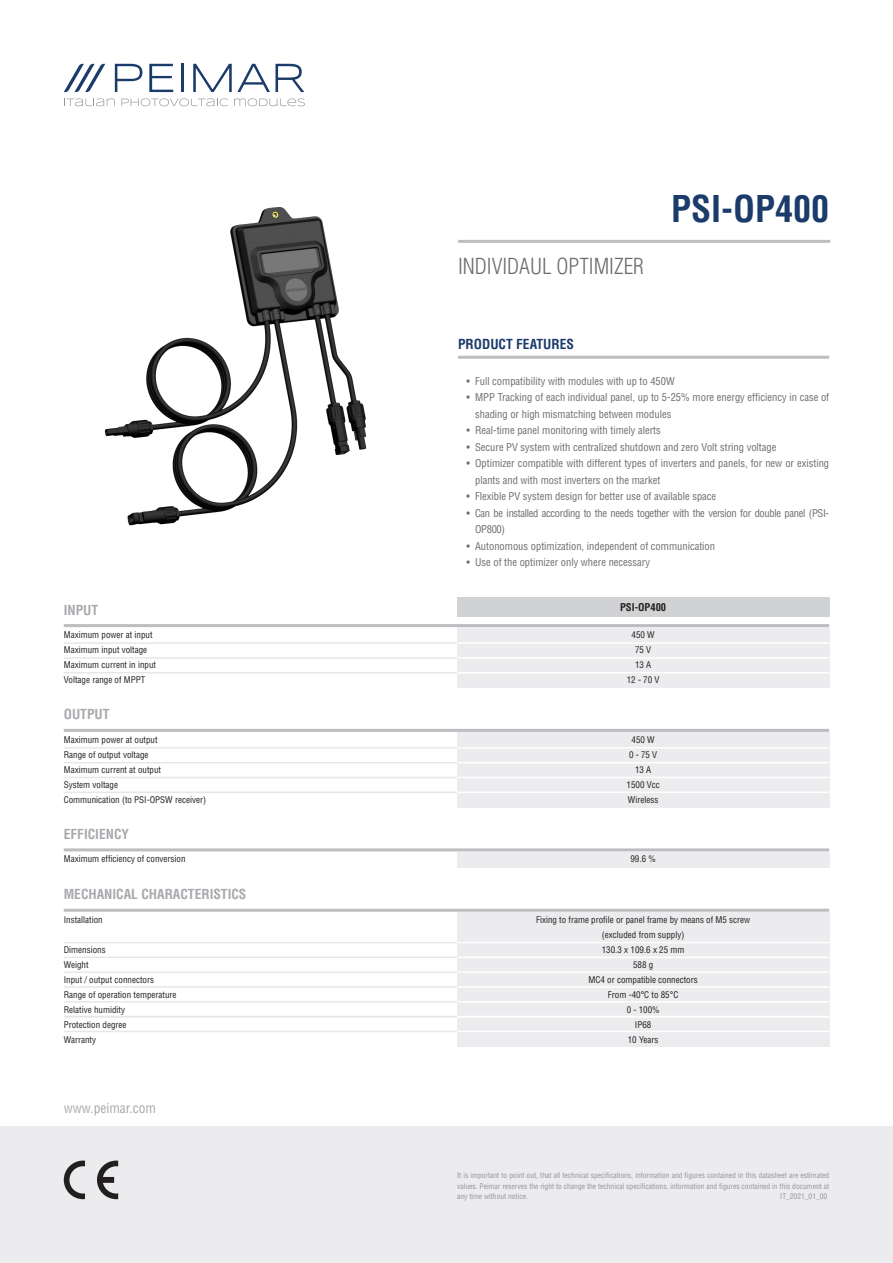
<style>
.page{position:relative;width:893px;height:1263px;background:#fff}
.page>*{position:absolute;margin:0;border:0;box-sizing:border-box;transform-origin:0 0}
.t1{font:700 condensed 36px "Helvetica LT Std";color:#1b3b6b}
.t2{font:300 condensed 21.6px "Helvetica LT Std";color:#6c6d70}
.t3{font:700 condensed 13.5px "Helvetica LT Std";color:#a8a9ad}
.t4{font:700 condensed 13.5px "Helvetica LT Std";color:#1b3b6b}
.t5{font:condensed 13.5px "Helvetica LT Std";color:#a8a9ad}
.t6{font:condensed 10.5px/16.5px "Helvetica LT Std";color:#6c6d70}
.t7{font:condensed 10.5px/16.5px "Helvetica LT Std";letter-spacing:-.03em;color:#6c6d70}
.t8{font:700 condensed 10.5px "Helvetica LT Std";color:#231f20}
.t9{font:condensed 9px "Helvetica LT Std";color:#231f20}
.t10{font:condensed 7.5px/10.5px "Helvetica LT Std";color:#939598;text-align:justify}
</style>
<div class="page">
<div style="left:0;top:1126px;width:893px;height:137px;background:#ececee"></div>
<svg style="left:115px;top:64px;width:27px;height:28px"></svg>
<svg style="left:149px;top:64px;width:24px;height:28px"></svg>
<hr style="left:181px;top:64px;width:3px;height:28px;background:#1b3b6b">
<svg style="left:193px;top:64px;width:111px;height:28px"></svg>
<svg style="left:64px;top:64px;width:41px;height:28px"></svg>
<svg style="left:64px;top:98px;width:51px;height:8px"></svg>
<svg style="left:121px;top:98px;width:107px;height:8px"></svg>
<svg style="left:234px;top:98px;width:71px;height:8px"></svg>
<hr style="left:458px;top:240px;width:372px;height:3px;background:#bcbdc0">
<svg style="left:64px;top:1160px;width:21px;height:39px"></svg>
<svg style="left:97px;top:1160px;width:21px;height:39px"></svg>
<img style="left:104px;top:206px;width:263px;height:320px">
<hr style="left:64px;top:672px;width:393px;height:1px;background:#e6e7e9">
<hr style="left:64px;top:642px;width:393px;height:2px;background:#e6e7e9">
<hr style="left:64px;top:657px;width:393px;height:2px;background:#e6e7e9">
<hr style="left:64px;top:624px;width:765px;height:3px;background:#bcbdc0">
<div style="left:457px;top:597px;width:372px;height:20px;background:#d1d2d4"></div>
<div style="left:457px;top:627px;width:372px;height:60px;background:#ececee"></div>
<hr style="left:457px;top:672px;width:372px;height:1px;background:#fff">
<hr style="left:457px;top:642px;width:372px;height:2px;background:#fff">
<hr style="left:457px;top:657px;width:372px;height:2px;background:#fff">
<hr style="left:64px;top:956px;width:393px;height:2px;background:#e6e7e9">
<hr style="left:64px;top:971px;width:393px;height:2px;background:#e6e7e9">
<hr style="left:64px;top:942px;width:393px;height:1px;background:#e6e7e9">
<hr style="left:64px;top:909px;width:765px;height:3px;background:#bcbdc0">
<div style="left:457px;top:912px;width:372px;height:134px;background:#ececee"></div>
<hr style="left:457px;top:956px;width:372px;height:2px;background:#fff">
<hr style="left:457px;top:971px;width:372px;height:2px;background:#fff">
<hr style="left:64px;top:986px;width:393px;height:2px;background:#e6e7e9">
<hr style="left:64px;top:1001px;width:393px;height:1px;background:#e6e7e9">
<hr style="left:457px;top:986px;width:372px;height:2px;background:#fff">
<hr style="left:457px;top:1001px;width:372px;height:1px;background:#fff">
<hr style="left:64px;top:1016px;width:393px;height:1px;background:#e6e7e9">
<hr style="left:64px;top:1031px;width:393px;height:1px;background:#e6e7e9">
<hr style="left:457px;top:1016px;width:372px;height:1px;background:#fff">
<hr style="left:457px;top:1031px;width:372px;height:1px;background:#fff">
<hr style="left:457px;top:942px;width:372px;height:1px;background:#fff">
<hr style="left:64px;top:848px;width:765px;height:3px;background:#bcbdc0">
<div style="left:457px;top:851px;width:372px;height:16px;background:#ececee"></div>
<hr style="left:64px;top:777px;width:393px;height:1px;background:#e6e7e9">
<hr style="left:64px;top:791px;width:393px;height:2px;background:#e6e7e9">
<hr style="left:64px;top:747px;width:393px;height:2px;background:#e6e7e9">
<hr style="left:64px;top:762px;width:393px;height:1px;background:#e6e7e9">
<hr style="left:64px;top:729px;width:765px;height:3px;background:#bcbdc0">
<div style="left:457px;top:732px;width:372px;height:75px;background:#ececee"></div>
<hr style="left:457px;top:777px;width:372px;height:1px;background:#fff">
<hr style="left:457px;top:791px;width:372px;height:2px;background:#fff">
<hr style="left:457px;top:747px;width:372px;height:2px;background:#fff">
<hr style="left:457px;top:762px;width:372px;height:1px;background:#fff">
<hr style="left:458px;top:356px;width:371px;height:3px;background:#bcbdc0">
<p class="t2" style="left:458px;top:253px;width:187px">INDIVIDAUL OPTIMIZER</p>
<p class="t4" style="left:458px;top:336px;width:117px">PRODUCT FEATURES</p>
<p class="t1" style="left:671px;top:187px;width:160px">PSI-OP400</p>
<p class="t6" style="left:467px;top:372px;width:210px">• Full compatibility with modules with up to 450W</p>
<p class="t6" style="left:475px;top:389px;width:356px;text-indent:-9px">• MPP Tracking of each individual panel, up to 5-25% more energy efficiency in case of shading or high mismatching between modules</p>
<p class="t6" style="left:467px;top:422px;width:196px">• Real-time panel monitoring with timely alerts</p>
<p class="t6" style="left:467px;top:438px;width:311px">• Secure PV system with centralized shutdown and zero Volt string voltage</p>
<p class="t6" style="left:475px;top:455px;width:356px;text-indent:-9px">• Optimizer compatible with different types of inverters and panels, for new or existing plants and with most inverters on the market</p>
<p class="t6" style="left:467px;top:488px;width:251px">• Flexible PV system design for better use of available space</p>
<p class="t7" style="left:475px;top:504px;width:356px;text-indent:-9px">• Can be installed according to the needs together with the version for double panel (PSI-<br>OP800)</p>
<p class="t6" style="left:467px;top:537px;width:250px">• Autonomous optimization, independent of communication</p>
<p class="t6" style="left:467px;top:554px;width:185px">• Use of the optimizer only where necessary</p>
<p class="t3" style="left:64px;top:601px;width:36px">INPUT</p>
<p class="t8" style="left:620px;top:600px;width:48px">PSI-OP400</p>
<p class="t9" style="left:631px;top:629px;width:25px">450 W</p>
<p class="t9" style="left:635px;top:644px;width:18px">75 V</p>
<p class="t9" style="left:635px;top:659px;width:18px">13 A</p>
<p class="t9" style="left:627px;top:674px;width:34px">12 - 70 V</p>
<p class="t9" style="left:64px;top:629px;width:90px">Maximum power at input</p>
<p class="t9" style="left:64px;top:644px;width:85px">Maximum input voltage</p>
<p class="t9" style="left:64px;top:659px;width:94px">Maximum current in input</p>
<p class="t9" style="left:64px;top:674px;width:83px">Voltage range of MPPT</p>
<p class="t3" style="left:64px;top:706px;width:47px">OUTPUT</p>
<p class="t9" style="left:64px;top:734px;width:95px">Maximum power at output</p>
<p class="t9" style="left:64px;top:749px;width:86px">Range of output voltage</p>
<p class="t9" style="left:64px;top:764px;width:99px">Maximum current at output</p>
<p class="t9" style="left:64px;top:779px;width:56px">System voltage</p>
<p class="t9" style="left:64px;top:794px;width:144px">Communication (to PSI-OPSW receiver)</p>
<p class="t3" style="left:64px;top:826px;width:67px">EFFICIENCY</p>
<p class="t9" style="left:64px;top:853px;width:123px">Maximum efficiency of conversion</p>
<p class="t3" style="left:64px;top:886px;width:184px">MECHANICAL CHARACTERISTICS</p>
<p class="t9" style="left:64px;top:914px;width:40px">Installation</p>
<p class="t9" style="left:64px;top:944px;width:43px">Dimensions</p>
<p class="t9" style="left:64px;top:959px;width:26px">Weight</p>
<p class="t9" style="left:64px;top:974px;width:92px">Input / output connectors</p>
<p class="t9" style="left:64px;top:989px;width:114px">Range of operation temperature</p>
<p class="t9" style="left:64px;top:1004px;width:63px">Relative humidity</p>
<p class="t9" style="left:64px;top:1019px;width:64px">Protection degree</p>
<p class="t9" style="left:64px;top:1034px;width:34px">Warranty</p>
<p class="t5" style="left:64px;top:1100px;width:94px">www.peimar.com</p>
<p class="t9" style="left:631px;top:734px;width:25px">450 W</p>
<p class="t9" style="left:629px;top:749px;width:30px">0 - 75 V</p>
<p class="t9" style="left:635px;top:764px;width:18px">13 A</p>
<p class="t9" style="left:626px;top:779px;width:35px">1500 Vcc</p>
<p class="t9" style="left:628px;top:794px;width:32px">Wireless</p>
<p class="t9" style="left:630px;top:853px;width:27px">99.6 %</p>
<p class="t9" style="left:536px;top:914px;width:216px">Fixing to frame profile or panel frame by means of M5 screw</p>
<p class="t9" style="left:602px;top:929px;width:84px">(excluded from supply)</p>
<p class="t9" style="left:602px;top:944px;width:84px">130.3 x 109.6 x 25 mm</p>
<p class="t9" style="left:633px;top:959px;width:22px">588 g</p>
<p class="t9" style="left:588px;top:974px;width:111px">MC4 or compatible connectors</p>
<p class="t9" style="left:608px;top:989px;width:72px">From -40°C to 85°C</p>
<p class="t9" style="left:627px;top:1004px;width:34px">0 - 100%</p>
<p class="t9" style="left:635px;top:1019px;width:18px">IP68</p>
<p class="t9" style="left:628px;top:1034px;width:32px">10 Years</p>
<p class="t10" style="left:457px;top:1170px;width:374px">It is important to point out, that all technical specifications, information and figures contained in this datasheet are estimated values. Peimar reserves the right to change the technical specifications, information and figures contained in this document at any time without notice.</p>
<p class="t10" style="left:780px;top:1191px;width:49px">IT_2021_01_00</p>
</div>
